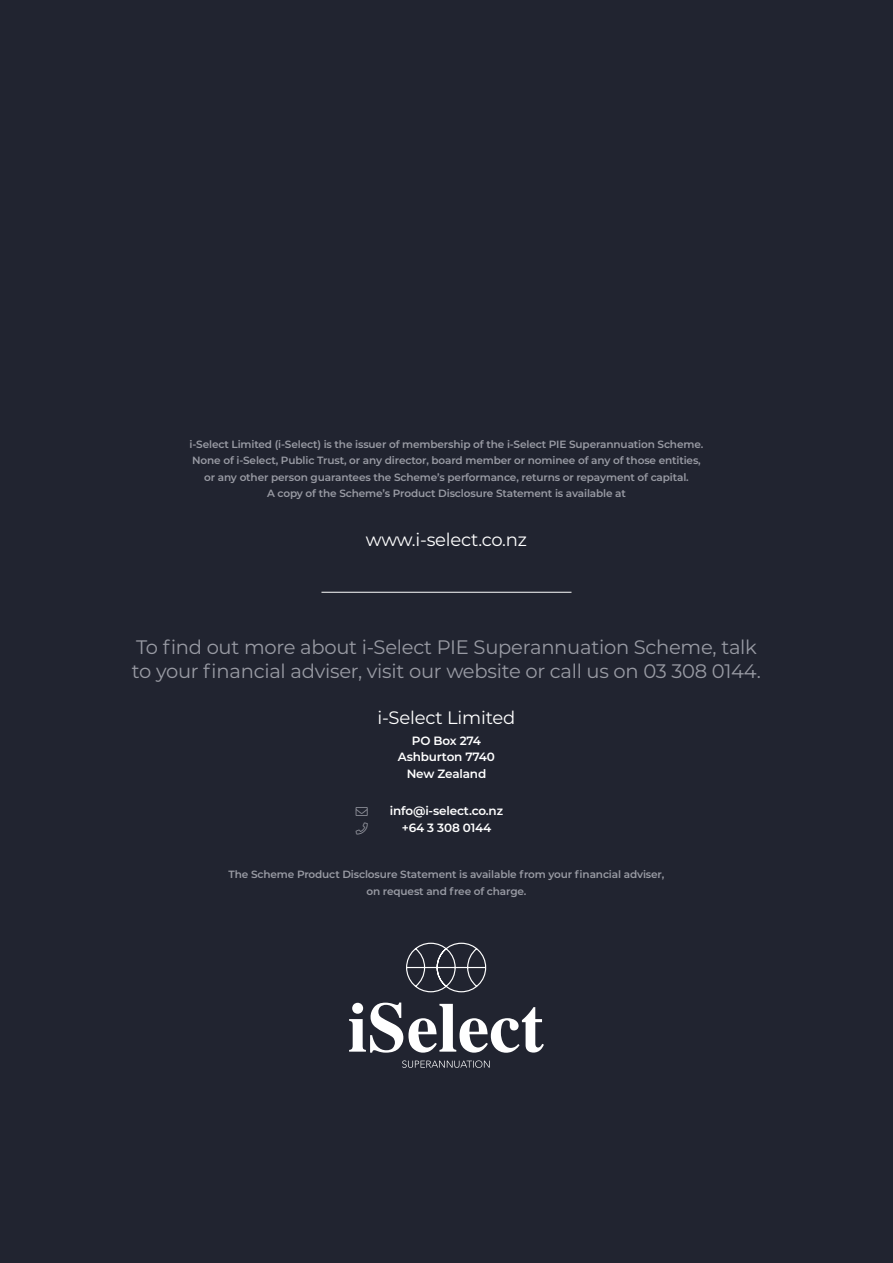
<style>
.page{position:relative;width:893px;height:1263px;background:#212430}
.page>*{position:absolute;margin:0;border:0;box-sizing:border-box;transform-origin:0 0}
.t1{font:19.5px/23.4px "Montserrat";letter-spacing:-.015em;color:#999ba4}
.t2{font:18px "Montserrat";letter-spacing:-.01em;color:#fff}
.t3{font:600 12px/16.5px "Montserrat";letter-spacing:-.015em;color:#fff;text-align:center}
.t4{font:600 10.5px/16.5px "Montserrat";letter-spacing:-.015em;color:#999ba4;text-align:center}
</style>
<div class="page">
<svg style="left:406px;top:942px;width:81px;height:51px"></svg>
<svg style="left:402px;top:1060px;width:88px;height:8px"></svg>
<svg style="left:349px;top:1002px;width:195px;height:51px"></svg>
<hr style="left:321px;top:592px;width:250px;height:1px;background:#fff">
<p class="t4" style="left:190px;top:435px;width:515px">i-Select Limited (i-Select) is the issuer of membership of the i-Select PIE Superannuation Scheme.<br>None of i-Select, Public Trust, or any director, board member or nominee of any of those entities, or any other person guarantees the Scheme’s performance, returns or repayment of capital.<br>A copy of the Scheme’s Product Disclosure Statement is available at</p>
<h2 class="t2" style="left:366px;top:527px;width:163px">www.i-select.co.nz</h2>
<h1 class="t1" style="left:132px;top:635px;width:631px">To find out more about i-Select PIE Superannuation Scheme, talk to your financial adviser, visit our website or call us on 03 308 0144.</h1>
<h2 class="t2" style="left:377px;top:705px;width:140px">i-Select Limited</h2>
<p class="t3" style="left:398px;top:731px;width:99px">PO Box 274<br>Ashburton 7740<br>New Zealand</p>
<p class="t3" style="left:390px;top:802px;width:115px">info@i-select.co.nz +64 3 308 0144</p>
<p class="t4" style="left:229px;top:866px;width:437px">The Scheme Product Disclosure Statement is available from your financial adviser, on request and free of charge.</p>
</div>
